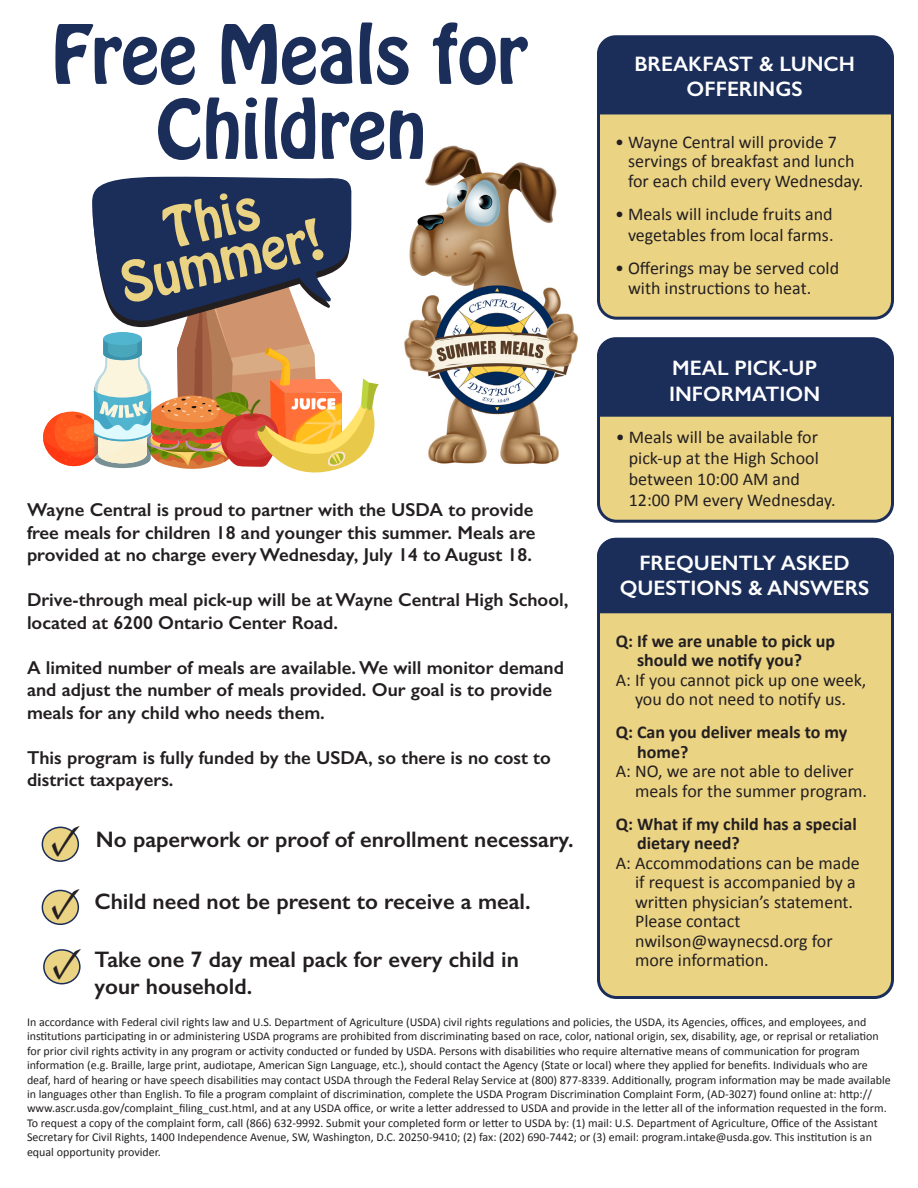
<style>
.page{position:relative;width:918px;height:1188px;background:#fff}
.page>*{position:absolute;margin:0;border:0;box-sizing:border-box;transform-origin:0 0}
.t1{font:72px "Hobo Std";color:#1b2e5a}
.t2{font:49.5px "Hobo Std";color:#ebd384}
.t3{font:45px "Minion Pro";color:#231f20}
.t4{font:600 22.5px/27px "Gill Sans";color:#231f20}
.t5{font:600 21px/25.2px "Gill Sans";color:#fff;text-align:center}
.t6{font:600 18.75px/22.5px "Gill Sans";color:#231f20}
.t7{font:18px/19.5px "Calibri";color:#231f20}
.t8{font:700 18px/19.5px "Calibri";color:#231f20}
.t9{font:12px/14.4px "Calibri";color:#231f20}
</style>
<div class="page">
<svg style="left:43px;top:176px;width:336px;height:297px"></svg>
<div style="left:598px;top:40px;width:294px;height:278px;background:#ebd384;border-radius:18px"></div>
<div style="left:597px;top:38px;width:297px;height:282px;border:3px solid #1b2e5a;border-radius:18px"></div>
<div style="left:42px;top:827px;width:36px;height:34px;background:#ebd384;border-radius:50%"></div>
<div style="left:42px;top:827px;width:37px;height:35px;border:2px solid #1b2e5a;border-radius:50%"></div>
<div style="left:42px;top:890px;width:36px;height:34px;background:#ebd384;border-radius:50%"></div>
<div style="left:42px;top:890px;width:37px;height:35px;border:2px solid #1b2e5a;border-radius:50%"></div>
<div style="left:44px;top:950px;width:36px;height:34px;background:#ebd384;border-radius:50%"></div>
<div style="left:43px;top:949px;width:38px;height:35px;border:2px solid #1b2e5a;border-radius:50%"></div>
<img style="left:404px;top:145px;width:175px;height:319px">
<div style="left:597px;top:35px;width:295px;height:80px;background:#1b2e5a"></div>
<div style="left:598px;top:341px;width:294px;height:180px;background:#ebd384;border-radius:18px"></div>
<div style="left:597px;top:339px;width:297px;height:184px;border:3px solid #1b2e5a;border-radius:18px"></div>
<div style="left:597px;top:337px;width:295px;height:80px;background:#1b2e5a"></div>
<div style="left:598px;top:539px;width:294px;height:459px;background:#ebd384;border-radius:18px"></div>
<div style="left:597px;top:538px;width:297px;height:461px;border:3px solid #1b2e5a;border-radius:18px"></div>
<div style="left:597px;top:537px;width:295px;height:77px;background:#1b2e5a"></div>
<p class="t1" style="left:52px;top:5px;width:478px">Free Meals for</p>
<p class="t1" style="left:156px;top:80px;width:272px">Children</p>
<p class="t2" style="left:157px;top:196px;width:98px;rotate:-13deg">This</p>
<p class="t2" style="left:114px;top:251px;width:208px;rotate:-13deg">Summer!</p>
<p class="t6" style="left:27px;top:498px;width:510px;text-align:justify">Wayne Central is proud to partner with the USDA to provide free meals for children 18 and younger this summer. Meals are provided at no charge every Wednesday, July 14 to August 18.</p>
<p class="t6" style="left:27px;top:588px;width:543px">Drive-through meal pick-up will be at Wayne Central High School, located at 6200 Ontario Center Road.</p>
<p class="t6" style="left:27px;top:656px;width:539px">A limited number of meals are available. We will monitor demand and adjust the number of meals provided. Our goal is to provide meals for any child who needs them.</p>
<p class="t6" style="left:27px;top:746px;width:525px">This program is fully funded by the USDA, so there is no cost to district taxpayers.</p>
<p class="t3" style="left:50px;top:810px;width:32px">✓</p>
<p class="t3" style="left:50px;top:873px;width:32px">✓</p>
<p class="t3" style="left:52px;top:932px;width:32px">✓</p>
<p class="t4" style="left:96px;top:826px;width:479px">No paperwork or proof of enrollment necessary.</p>
<p class="t4" style="left:94px;top:888px;width:438px">Child need not be present to receive a meal.</p>
<p class="t4" style="left:94px;top:946px;width:426px">Take one 7 day meal pack for every child in your household.</p>
<p class="t5" style="left:634px;top:51px;width:222px">BREAKFAST &amp; LUNCH<br>OFFERINGS</p>
<p class="t7" style="left:628px;top:132px;width:237px;text-indent:-13px">• Wayne Central will provide 7 servings of breakfast and lunch for each child every Wednesday.</p>
<p class="t7" style="left:615px;top:203px;width:220px;line-height:21.6px;text-align:right">• Meals will include fruits and vegetables from local farms.</p>
<p class="t7" style="left:628px;top:259px;width:213px;text-indent:-13px">• Offerings may be served cold with instructions to heat.</p>
<p class="t5" style="left:669px;top:355px;width:153px;text-align:left">MEAL PICK-UP<br>INFORMATION</p>
<p class="t7" style="left:629px;top:427px;width:208px;line-height:21px;text-indent:-13px">• Meals will be available for pick-up at the High School between 10:00 AM and<br>12:00 PM every Wednesday.</p>
<p class="t5" style="left:620px;top:550px;width:251px">FREQUENTLY ASKED<br>QUESTIONS &amp; ANSWERS</p>
<p class="t8" style="left:637px;top:631px;width:200px;text-indent:-21px">Q: If we are unable to pick up should we notify you?</p>
<p class="t7" style="left:616px;top:670px;width:252px;text-align:center">A: If you cannot pick up one week, you do not need to notify us.</p>
<p class="t8" style="left:637px;top:722px;width:212px;text-indent:-21px">Q: Can you deliver meals to my home?</p>
<p class="t7" style="left:635px;top:762px;width:234px;text-indent:-19px">A: NO, we are not able to deliver meals for the summer program.</p>
<p class="t8" style="left:637px;top:814px;width:221px;text-indent:-21px">Q: What if my child has a special dietary need?</p>
<p class="t7" style="left:635px;top:853px;width:226px;text-indent:-19px">A: Accommodations can be made if request is accompanied by a written physician’s statement.<br>Please contact nwilson@waynecsd.org for more information.</p>
<p class="t9" style="left:27px;top:1015px;width:865px">In accordance with Federal civil rights law and U.S. Department of Agriculture (USDA) civil rights regulations and policies, the USDA, its Agencies, offices, and employees, and institutions participating in or administering USDA programs are prohibited from discriminating based on race, color, national origin, sex, disability, age, or reprisal or retaliation for prior civil rights activity in any program or activity conducted or funded by USDA. Persons with disabilities who require alternative means of communication for program information (e.g. Braille, large print, audiotape, American Sign Language, etc.), should contact the Agency (State or local) where they applied for benefits. Individuals who are deaf, hard of hearing or have speech disabilities may contact USDA through the Federal Relay Service at (800) 877-8339. Additionally, program information may be made available in languages other than English. To file a program complaint of discrimination, complete the USDA Program Discrimination Complaint Form, (AD-3027) found online at: http:// www.ascr.usda.gov/complaint_filing_cust.html, and at any USDA office, or write a letter addressed to USDA and provide in the letter all of the information requested in the form.<br>To request a copy of the complaint form, call (866) 632-9992. Submit your completed form or letter to USDA by: (1) mail: U.S. Department of Agriculture, Office of the Assistant Secretary for Civil Rights, 1400 Independence Avenue, SW, Washington, D.C. 20250-9410; (2) fax: (202) 690-7442; or (3) email: program.intake@usda.gov. This institution is an equal opportunity provider.</p>
</div>
